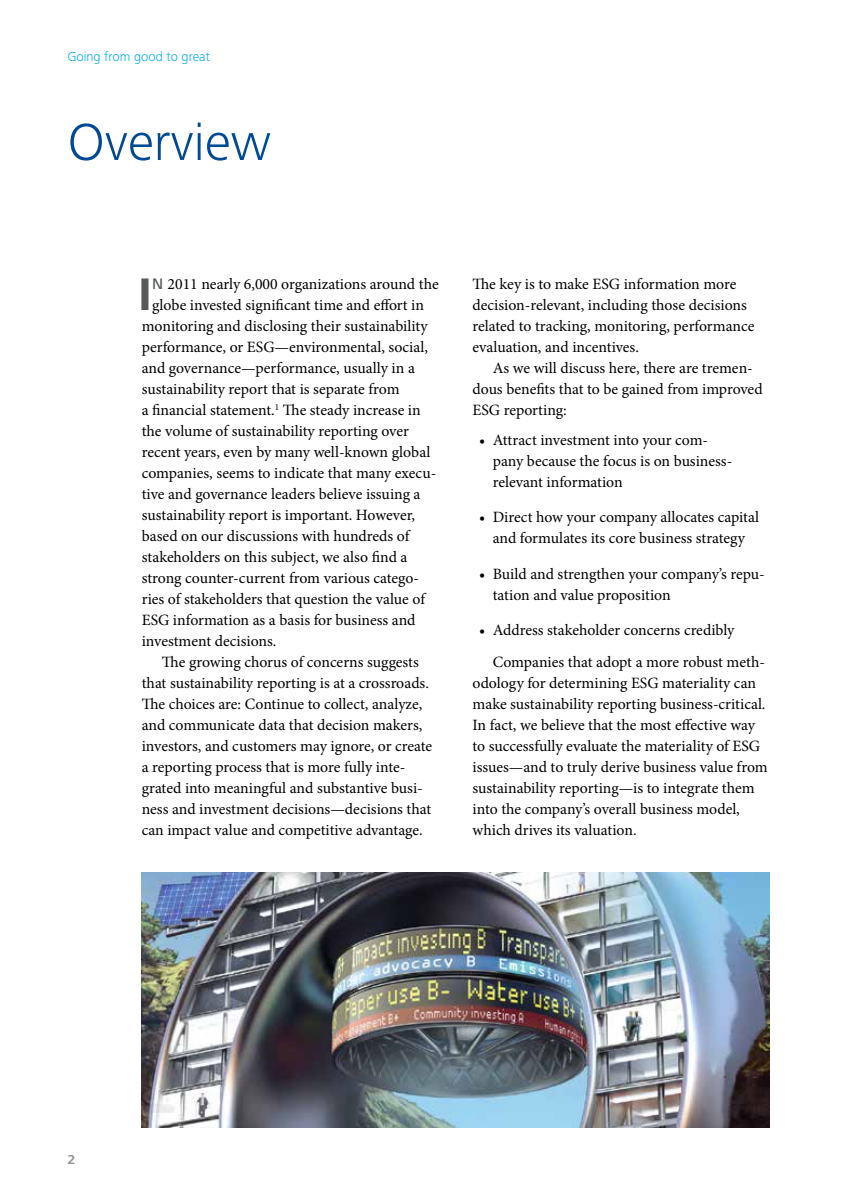
<style>
.page{position:relative;width:864px;height:1188px;background:#fff}
.page>*{position:absolute;margin:0;border:0;box-sizing:border-box;transform-origin:0 0}
.t1{font:300 54px "Frutiger Next Pro";color:#004a94}
.t2{font:700 47.25px "Frutiger Next Pro";color:#58595b}
.t3{font:15.75px/21px "Minion Pro";letter-spacing:-.005em;color:#000}
.t4{font:300 13.5px "Frutiger Next Pro";color:#00aae7}
.t5{font:700 13.5px "Frutiger Next Pro";color:#939598}
.s1{font-family:"Frutiger Next Pro";font-weight:500;color:#58595b}
</style>
<div class="page">
<img style="left:142px;top:873px;width:628px;height:254px">
<p class="t4" style="left:68px;top:49px;width:144px">Going from good to great</p>
<h1 class="t1" style="left:68px;top:111px;width:205px">Overview</h1>
<h2 class="t2" style="left:138px;top:267px;width:15px">I</h2>
<p class="t3" style="left:152px;top:274px;width:288px"><span class="s1">n</span> 2011 nearly 6,000 organizations around the</p>
<p class="t3" style="left:152px;top:295px;width:273px">globe invested significant time and effort in</p>
<p class="t3" style="left:142px;top:316px;width:287px">monitoring and disclosing their sustainability</p>
<p class="t3" style="left:142px;top:337px;width:288px">performance, or ESG—environmental, social,</p>
<p class="t3" style="left:142px;top:358px;width:275px">and governance—performance, usually in a</p>
<p class="t3" style="left:142px;top:379px;width:259px">sustainability report that is separate from</p>
<p class="t3" style="left:142px;top:400px;width:281px">a financial statement.<sup>1</sup> The steady increase in</p>
<p class="t3" style="left:142px;top:421px;width:269px">the volume of sustainability reporting over</p>
<p class="t3" style="left:142px;top:442px;width:290px">recent years, even by many well-known global</p>
<p class="t3" style="left:142px;top:463px;width:296px">companies, seems to indicate that many execu-</p>
<p class="t3" style="left:142px;top:484px;width:280px">tive and governance leaders believe issuing a</p>
<p class="t3" style="left:142px;top:505px;width:275px">sustainability report is important. However,</p>
<p class="t3" style="left:142px;top:526px;width:269px">based on our discussions with hundreds of</p>
<p class="t3" style="left:142px;top:547px;width:267px">stakeholders on this subject, we also find a</p>
<p class="t3" style="left:142px;top:568px;width:279px">strong counter-current from various catego-</p>
<p class="t3" style="left:142px;top:589px;width:285px">ries of stakeholders that question the value of</p>
<p class="t3" style="left:142px;top:610px;width:275px">ESG information as a basis for business and</p>
<p class="t3" style="left:142px;top:631px;width:136px">investment decisions.</p>
<p class="t3" style="left:162px;top:652px;width:258px">The growing chorus of concerns suggests</p>
<p class="t3" style="left:142px;top:673px;width:289px">that sustainability reporting is at a crossroads.</p>
<p class="t3" style="left:142px;top:694px;width:282px">The choices are: Continue to collect, analyze,</p>
<p class="t3" style="left:142px;top:715px;width:282px">and communicate data that decision makers,</p>
<p class="t3" style="left:142px;top:736px;width:292px">investors, and customers may ignore, or create</p>
<p class="t3" style="left:142px;top:757px;width:265px">a reporting process that is more fully inte-</p>
<p class="t3" style="left:142px;top:777px;width:283px">grated into meaningful and substantive busi-</p>
<p class="t3" style="left:142px;top:798px;width:291px">ness and investment decisions—decisions that</p>
<p class="t3" style="left:142px;top:819px;width:283px">can impact value and competitive advantage.</p>
<p class="t3" style="left:472px;top:273px;width:283px">The key is to make ESG information more decision-relevant, including those decisions related to tracking, monitoring, performance evaluation, and incentives.</p>
<p class="t3" style="left:472px;top:357px;width:292px;text-indent:20px">As we will discuss here, there are tremen&shy;dous benefits that to be gained from improved<br>ESG reporting:</p>
<p class="t3" style="left:493px;top:429px;width:241px;text-indent:-13px">• Attract investment into your com&shy;pany because the focus is on business&shy;relevant information</p>
<p class="t3" style="left:479px;top:507px;width:281px;text-align:center">• Direct how your company allocates capital and formulates its core business strategy</p>
<p class="t3" style="left:493px;top:563px;width:274px;text-indent:-13px">• Build and strengthen your company’s repu&shy;tation and value proposition</p>
<p class="t3" style="left:493px;top:615px;width:274px;line-height:31.5px;text-indent:-13px">• Address stakeholder concerns credibly<br>Companies that adopt a more robust meth-</p>
<p class="t3" style="left:472px;top:672px;width:297px">odology for determining ESG materiality can make sustainability reporting business-critical.<br>In fact, we believe that the most effective way to successfully evaluate the materiality of ESG issues—and to truly derive business value from sustainability reporting—is to integrate them into the company’s overall business model, which drives its valuation.</p>
<p class="t5" style="left:68px;top:1152px;width:9px">2</p>
</div>
